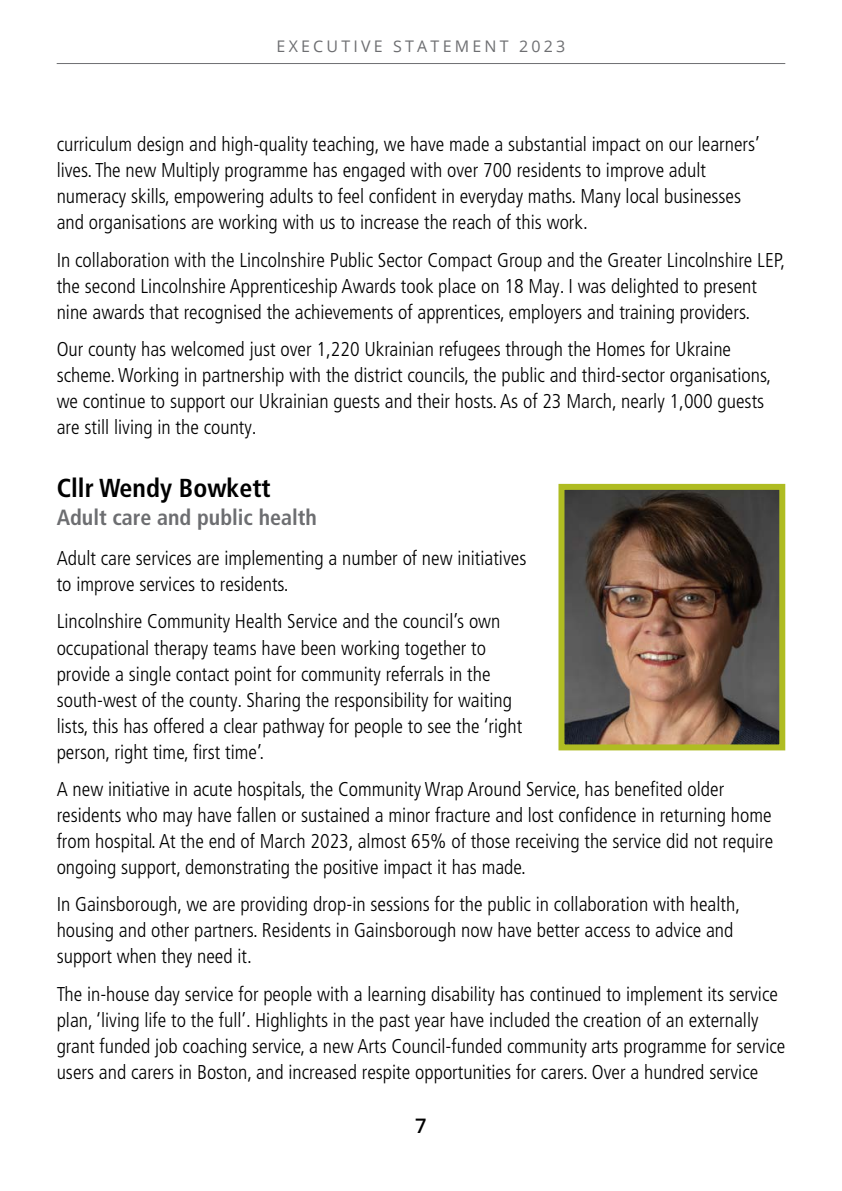
<style>
.page{position:relative;width:842px;height:1191px;background:#fff}
.page>*{position:absolute;margin:0;border:0;box-sizing:border-box;transform-origin:0 0}
.t1{font:700 condensed 26px "Frutiger LT Pro";color:#000}
.t2{font:700 condensed 22px "Frutiger LT Pro";color:#6d6e71}
.t3{font:300 condensed 20px/26px "Frutiger LT Pro";color:#000}
.t4{font:600 20px "Open Sans";color:#000}
.t5{font:16px "Open Sans";letter-spacing:.2em;color:#6d6e71}
</style>
<div class="page">
<hr style="left:57px;top:63px;width:728px;height:1px;background:#6d6e71">
<img style="left:565px;top:491px;width:213px;height:252px">
<div style="left:558px;top:484px;width:227px;height:266px;border:6px solid #afbc22"></div>
<p class="t5" style="left:277px;top:35px;width:290px">EXECUTIVE STATEMENT 2023</p>
<p class="t3" style="left:57px;top:131px;width:705px">curriculum design and high-quality teaching, we have made a substantial impact on our learners’ lives. The new Multiply programme has engaged with over 700 residents to improve adult numeracy skills, empowering adults to feel confdent in everyday maths. Many local businesses and organisations are working with us to increase the reach of this work.</p>
<p class="t3" style="left:57px;top:247px;width:730px">In collaboration with the Lincolnshire Public Sector Compact Group and the Greater Lincolnshire LEP, the second Lincolnshire Apprenticeship Awards took place on 18 May. I was delighted to present nine awards that recognised the achievements of apprentices, employers and training providers.</p>
<p class="t3" style="left:57px;top:336px;width:716px">Our county has welcomed just over 1,220 Ukrainian refugees through the Homes for Ukraine scheme. Working in partnership with the district councils, the public and third-sector organisations, we continue to support our Ukrainian guests and their hosts. As of 23 March, nearly 1,000 guests are still living in the county.</p>
<h3 class="t1" style="left:57px;top:473px;width:215px">Cllr Wendy Bowkett</h3>
<h4 class="t2" style="left:57px;top:504px;width:262px">Adult care and public health</h4>
<p class="t3" style="left:57px;top:545px;width:471px">Adult care services are implementing a number of new initiatives to improve services to residents.</p>
<p class="t3" style="left:57px;top:609px;width:467px">Lincolnshire Community Health Service and the council’s own occupational therapy teams have been working together to provide a single contact point for community referrals in the south-west of the county. Sharing the responsibility for waiting lists, this has offered a clear pathway for people to see the ‘right person, right time, frst time’.</p>
<p class="t3" style="left:57px;top:776px;width:718px">A new initiative in acute hospitals, the Community Wrap Around Service, has benefted older residents who may have fallen or sustained a minor fracture and lost confdence in returning home from hospital. At the end of March 2023, almost 65% of those receiving the service did not require ongoing support, demonstrating the positive impact it has made.</p>
<p class="t3" style="left:57px;top:891px;width:685px">In Gainsborough, we are providing drop-in sessions for the public in collaboration with health, housing and other partners. Residents in Gainsborough now have better access to advice and support when they need it.</p>
<p class="t3" style="left:57px;top:981px;width:730px">The in-house day service for people with a learning disability has continued to implement its service plan, ‘living life to the full’. Highlights in the past year have included the creation of an externally grant funded job coaching service, a new Arts Council-funded community arts programme for service users and carers in Boston, and increased respite opportunities for carers. Over a hundred service</p>
<p class="t4" style="left:415px;top:1111px;width:13px">7</p>
</div>
